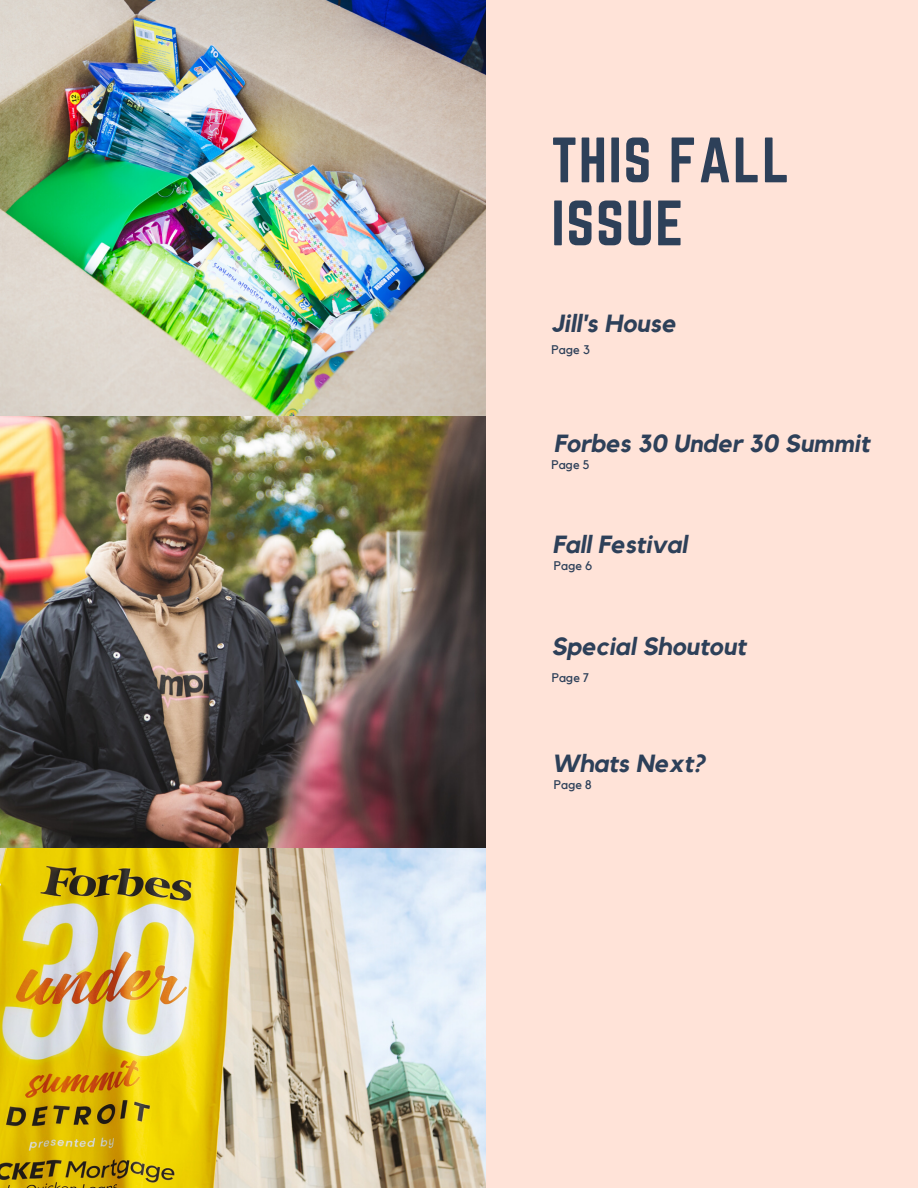
<style>
.page{position:relative;width:918px;height:1188px;background:#ffe3d8}
.page>*{position:absolute;margin:0;border:0;box-sizing:border-box;transform-origin:0 0}
.t1{font:55.95px/63px "Norwester";letter-spacing:.03em;color:#2d4059}
.t2{font:italic 700 24.75px "Kollektif";color:#2d4059}
.t3{font:12.45px "Kollektif";color:#2d4059}
</style>
<div class="page">
<img style="left:0;top:0;width:485px;height:1188px">
<h1 class="t1" style="left:551px;top:131px;width:240px">THIS FALL<br>ISSUE</h1>
<p class="t2" style="left:552px;top:312px;width:126px">Jill's House</p>
<p class="t3" style="left:552px;top:344px;width:40px">Page 3</p>
<p class="t2" style="left:554px;top:432px;width:317px">Forbes 30 Under 30 Summit</p>
<p class="t3" style="left:551px;top:459px;width:40px">Page 5</p>
<p class="t2" style="left:552px;top:533px;width:136px">Fall Festival</p>
<p class="t3" style="left:554px;top:560px;width:40px">Page 6</p>
<p class="t2" style="left:551px;top:635px;width:196px">Special Shoutout</p>
<p class="t3" style="left:552px;top:672px;width:39px">Page 7</p>
<p class="t2" style="left:552px;top:752px;width:154px">Whats Next?</p>
<p class="t3" style="left:554px;top:779px;width:39px">Page 8</p>
</div>
